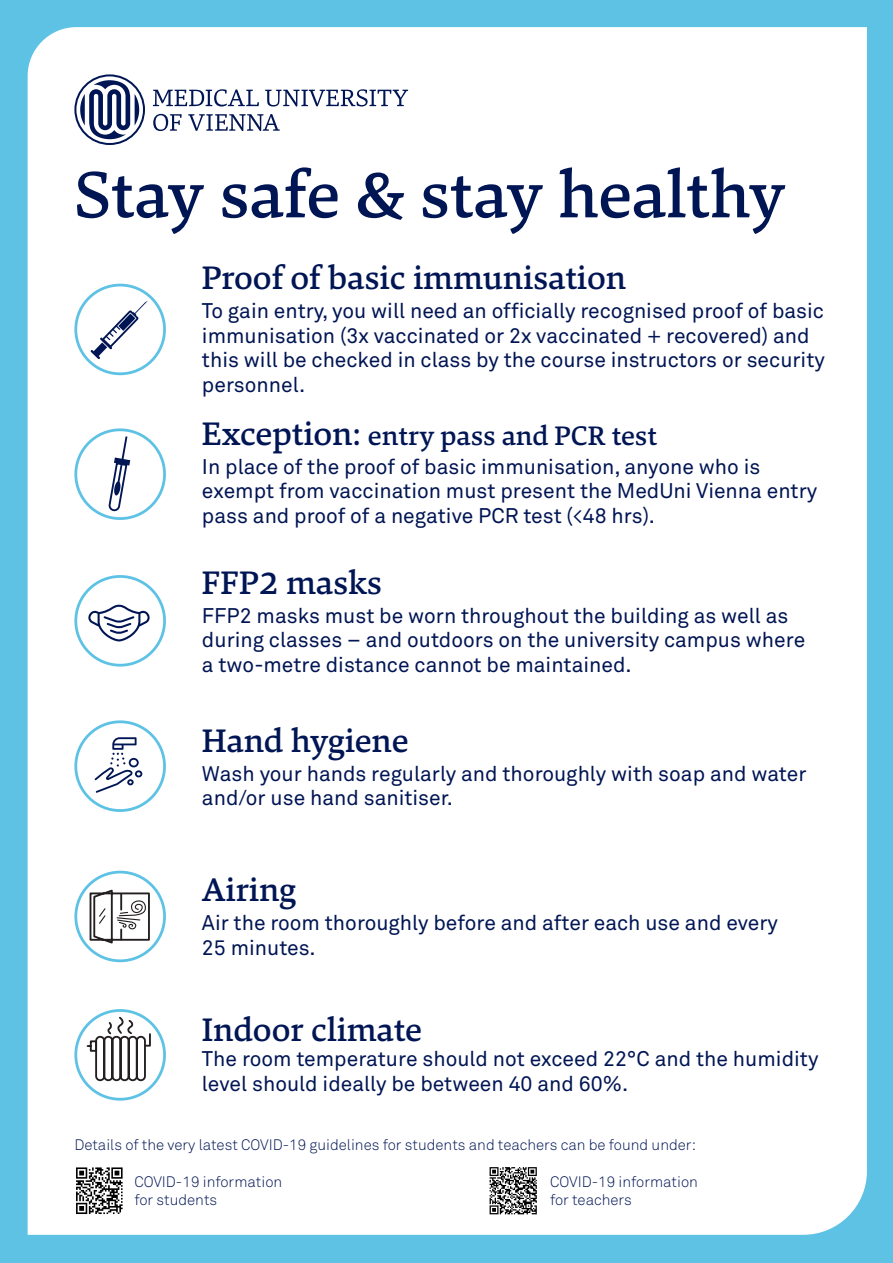
<style>
.page{position:relative;width:893px;height:1263px;background:#5ec2e5}
.page>*{position:absolute;margin:0;border:0;box-sizing:border-box;transform-origin:0 0}
.t1{font:500 67.5px "Danton";color:#001554}
.t2{font:500 33.75px "Danton";color:#001554}
.t3{font:500 27.75px "Danton";color:#001554}
.t4{font:21px/24.8px "Akkurat Pro";color:#001554}
.t5{font:300 15px/18px "Akkurat Pro";color:#001554}
.s1{font-size:33.75px}
</style>
<div class="page">
<div style="left:28px;top:27px;width:839px;height:1208px;background:#fff"></div>
<svg style="left:88px;top:605px;width:62px;height:36px"></svg>
<div style="left:74px;top:575px;width:92px;height:91px;border:3px solid #5ec2e5;border-radius:50%"></div>
<svg style="left:95px;top:737px;width:47px;height:56px"></svg>
<div style="left:74px;top:720px;width:92px;height:92px;border:3px solid #5ec2e5;border-radius:50%"></div>
<div style="left:74px;top:1009px;width:92px;height:91px;border:3px solid #5ec2e5;border-radius:50%"></div>
<svg style="left:86px;top:1016px;width:66px;height:66px"></svg>
<div style="left:74px;top:284px;width:92px;height:91px;border:3px solid #5ec2e5;border-radius:50%"></div>
<svg style="left:91px;top:301px;width:57px;height:58px"></svg>
<div style="left:74px;top:428px;width:92px;height:92px;border:3px solid #5ec2e5;border-radius:50%"></div>
<svg style="left:107px;top:434px;width:23px;height:79px"></svg>
<div style="left:74px;top:871px;width:92px;height:91px;border:3px solid #5ec2e5;border-radius:50%"></div>
<svg style="left:89px;top:888px;width:62px;height:57px"></svg>
<div style="left:74px;top:1166px;width:50px;height:49px;background:#fff"></div>
<svg style="left:76px;top:1167px;width:47px;height:47px"></svg>
<svg style="left:488px;top:1166px;width:50px;height:49px"></svg>
<svg style="left:490px;top:1167px;width:47px;height:47px"></svg>
<svg style="left:153px;top:114px;width:127px;height:17px"></svg>
<svg style="left:153px;top:89px;width:255px;height:18px"></svg>
<svg style="left:74px;top:74px;width:71px;height:71px"></svg>
<h1 class="t1" style="left:74px;top:151px;width:713px">Stay safe &amp; stay healthy</h1>
<h2 class="t2" style="left:202px;top:255px;width:426px">Proof of basic immunisation</h2>
<p class="t4" style="left:202px;top:298px;width:624px">To gain entry, you will need an officially recognised proof of basic immunisation (3x vaccinated or 2x vaccinated + recovered) and this will be checked in class by the course instructors or security personnel.</p>
<h3 class="t3" style="left:202px;top:417px;width:456px"><span class="s1">Exception:</span> entry pass and PCR test</h3>
<p class="t4" style="left:202px;top:454px;width:617px">In place of the proof of basic immunisation, anyone who is exempt from vaccination must present the MedUni Vienna entry pass and proof of a negative PCR test (&lt;48 hrs).</p>
<h2 class="t2" style="left:202px;top:560px;width:181px">FFP2 masks</h2>
<p class="t4" style="left:202px;top:603px;width:605px">FFP2 masks must be worn throughout the building as well as during classes – and outdoors on the university campus where a two-metre distance cannot be maintained.</p>
<h2 class="t2" style="left:202px;top:718px;width:208px">Hand hygiene</h2>
<p class="t4" style="left:202px;top:761px;width:606px">Wash your hands regularly and thoroughly with soap and water and/or use hand sanitiser.</p>
<h2 class="t2" style="left:202px;top:868px;width:96px">Airing</h2>
<p class="t4" style="left:202px;top:911px;width:577px">Air the room thoroughly before and after each use and every<br>25 minutes.</p>
<h2 class="t2" style="left:202px;top:1008px;width:222px">Indoor climate</h2>
<p class="t4" style="left:202px;top:1046px;width:618px">The room temperature should not exceed 22°C and the humidity level should ideally be between 40 and 60%.</p>
<p class="t5" style="left:74px;top:1136px;width:623px">Details of the very latest COVID-19 guidelines for students and teachers can be found under:</p>
<p class="t5" style="left:134px;top:1172px;width:149px">COVID-19 information for students</p>
<p class="t5" style="left:550px;top:1172px;width:149px">COVID-19 information for teachers</p>
</div>
